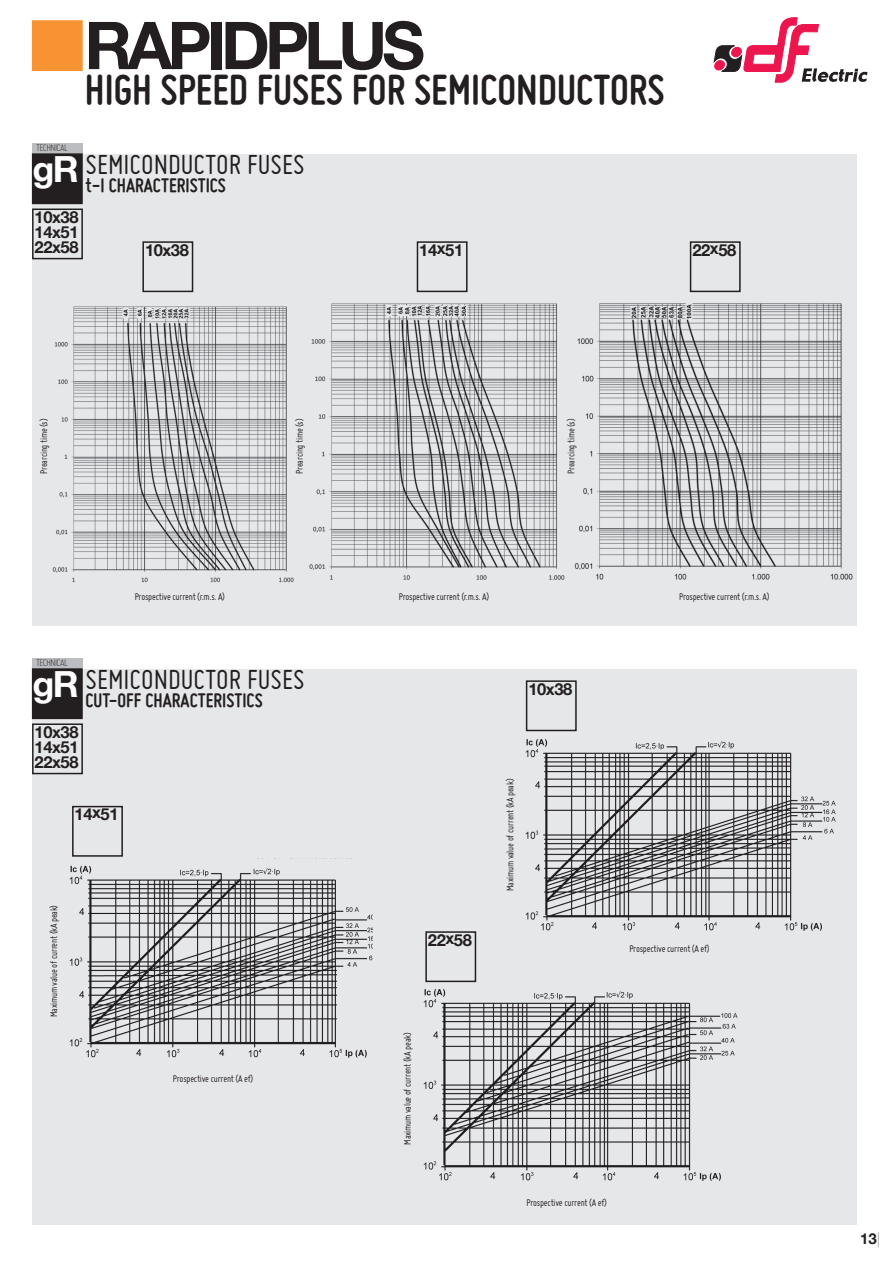
<style>
.page{position:relative;width:893px;height:1263px;background:#fff}
.page>*{position:absolute;margin:0;border:0;box-sizing:border-box;transform-origin:0 0}
.t1{font:700 66px "Helvetica Neue";letter-spacing:-.075em;color:#231f20}
.t2{font:700 45px "Miso";color:#231f20}
.t3{font:700 36px "Helvetica Neue";color:#fff}
.t4{font:30px "Miso";color:#231f20}
.t5{font:700 21px "Miso";color:#231f20}
.t6{font:700 16.5px/15px "Helvetica Neue";letter-spacing:-.025em;color:#231f20;text-align:justify}
.t7{font:700 15px "Helvetica Neue";color:#231f20}
.t8{font:10.5px "Miso";letter-spacing:-.025em;color:#231f20}
.t9{font:300 10.5px "Miso";letter-spacing:-.05em;color:#231f20}
.s1{font-weight:200}
</style>
<div class="page">
<div style="left:32px;top:20px;width:51px;height:51px;background:#f79332;border:2px solid #f79332"></div>
<svg style="left:713px;top:17px;width:154px;height:66px"></svg>
<div style="left:32px;top:154px;width:824px;height:471px;background:#e6e7e9"></div>
<div style="left:32px;top:143px;width:51px;height:60px;background:#bcbdc0"></div>
<div style="left:33px;top:154px;width:49px;height:49px;background:#231f20"></div>
<div style="left:32px;top:153px;width:51px;height:51px;border:2px solid #231f20"></div>
<div style="left:32px;top:209px;width:51px;height:50px;border:2px solid #231f20"></div>
<div style="left:142px;top:241px;width:51px;height:51px;border:2px solid #231f20"></div>
<img style="left:52px;top:288px;width:242px;height:295px">
<div style="left:417px;top:241px;width:51px;height:51px;border:2px solid #231f20"></div>
<img style="left:309px;top:284px;width:256px;height:296px">
<div style="left:690px;top:241px;width:51px;height:51px;border:2px solid #231f20"></div>
<img style="left:575px;top:281px;width:278px;height:299px">
<div style="left:32px;top:669px;width:824px;height:556px;background:#e6e7e9"></div>
<div style="left:32px;top:658px;width:51px;height:60px;background:#bcbdc0"></div>
<div style="left:33px;top:669px;width:49px;height:49px;background:#231f20"></div>
<div style="left:32px;top:668px;width:51px;height:51px;border:2px solid #231f20"></div>
<div style="left:32px;top:723px;width:51px;height:51px;border:2px solid #231f20"></div>
<div style="left:526px;top:680px;width:51px;height:51px;border:2px solid #231f20"></div>
<img style="left:525px;top:731px;width:311px;height:200px">
<div style="left:72px;top:806px;width:51px;height:51px;border:2px solid #231f20"></div>
<img style="left:69px;top:858px;width:304px;height:200px">
<div style="left:425px;top:931px;width:51px;height:51px;border:2px solid #231f20"></div>
<img style="left:423px;top:981px;width:315px;height:200px">
<h1 class="t1" style="left:84px;top:5px;width:342px">RAPIDPLUS</h1>
<h2 class="t2" style="left:85px;top:64px;width:581px">HIGH SPEED FUSES FOR SEMICONDUCTORS</h2>
<p class="t9" style="left:36px;top:142px;width:33px">TECHNICAL</p>
<h3 class="t3" style="left:33px;top:147px;width:48px">gR</h3>
<h3 class="t6" style="left:35px;top:209px;width:45px">10x38<br>14x51<br>22x58</h3>
<h3 class="t4" style="left:86px;top:148px;width:220px">SEMICONDUCTOR FUSES</h3>
<h3 class="t5" style="left:86px;top:173px;width:142px">t-I CHARACTERISTICS</h3>
<h3 class="t6" style="left:145px;top:242px;width:45px">10x38</h3>
<h3 class="t6" style="left:419px;top:242px;width:45px">14x51</h3>
<h3 class="t6" style="left:692px;top:242px;width:45px">22x58</h3>
<p class="t8" style="left:38px;top:474px;width:57px;rotate:-90deg">Prearcing time (s)</p>
<p class="t8" style="left:294px;top:474px;width:57px;rotate:-90deg">Prearcing time (s)</p>
<p class="t8" style="left:135px;top:591px;width:92px">Prospective current (r.m.s. A)</p>
<p class="t9" style="left:36px;top:657px;width:33px">TECHNICAL</p>
<h3 class="t3" style="left:33px;top:662px;width:48px">gR</h3>
<h3 class="t6" style="left:35px;top:724px;width:45px">10x38<br>14x51<br>22x58</h3>
<h3 class="t4" style="left:86px;top:663px;width:220px">SEMICONDUCTOR FUSES</h3>
<h3 class="t5" style="left:86px;top:688px;width:179px">CUT-OFF CHARACTERISTICS</h3>
<h3 class="t6" style="left:75px;top:806px;width:45px">14x51</h3>
<p class="t8" style="left:565px;top:474px;width:57px;rotate:-90deg">Prearcing time (s)</p>
<p class="t8" style="left:399px;top:591px;width:92px">Prospective current (r.m.s. A)</p>
<h3 class="t6" style="left:528px;top:681px;width:45px">10x38</h3>
<p class="t8" style="left:504px;top:891px;width:114px;rotate:-90deg">Maximum value of current (kA peak)</p>
<p class="t8" style="left:679px;top:591px;width:92px">Prospective current (r.m.s. A)</p>
<p class="t8" style="left:48px;top:1017px;width:114px;rotate:-90deg">Maximum value of current (kA peak)</p>
<p class="t8" style="left:173px;top:1073px;width:82px">Prospective current (A ef)</p>
<h3 class="t6" style="left:428px;top:932px;width:45px">22x58</h3>
<p class="t8" style="left:402px;top:1145px;width:114px;rotate:-90deg">Maximum value of current (kA peak)</p>
<p class="t8" style="left:629px;top:943px;width:82px">Prospective current (A ef)</p>
<p class="t8" style="left:527px;top:1197px;width:82px">Prospective current (A ef)</p>
<h3 class="t7" style="left:860px;top:1229px;width:22px">13<span class="s1">|</span></h3>
</div>
